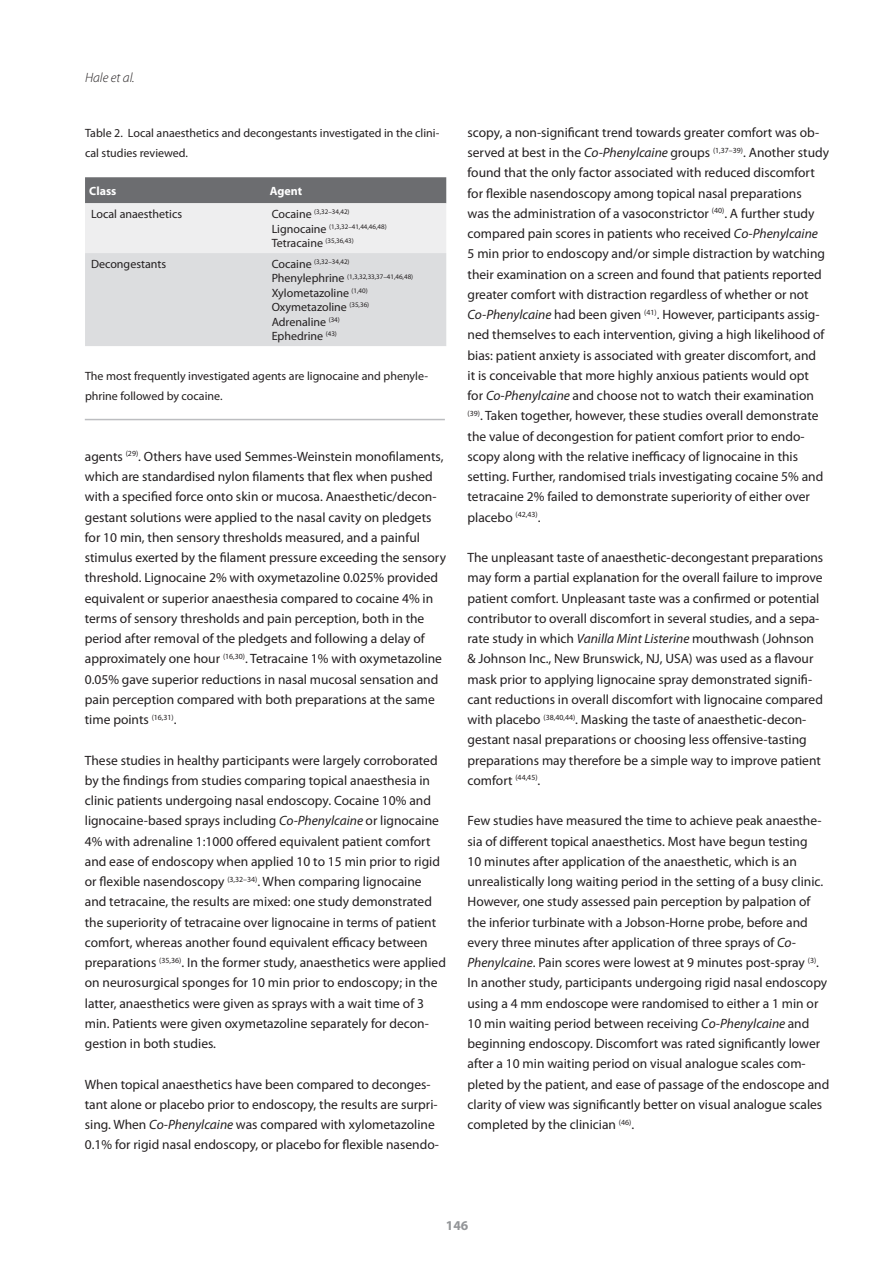
<style>
.page{position:relative;width:893px;height:1263px;background:#fff}
.page>*{position:absolute;margin:0;border:0;box-sizing:border-box;transform-origin:0 0}
.Kopje{font:13.5px/20.2px "Myriad Pro";color:#231f20}
.t1{font:italic 300 13.5px "Myriad Pro";color:#231f20}
.t2{font:700 13.5px "Myriad Pro";color:#939598}
.bijschrift{font:12px/20.2px "Myriad Pro";color:#231f20}
.Tabel_Header{font:700 12px "Myriad Pro";color:#fff}
.t3{font:6.9px "Myriad Pro";color:#231f20}
.s1{font-size:12px}
.s2{font-style:italic}
</style>
<div class="page">
<svg style="left:85px;top:177px;width:361px;height:169px;background:#d0d1d2"></svg>
<hr style="left:85px;top:419px;width:360px;height:1px;background:#bcbdc0">
<p class="t1" style="left:85px;top:70px;width:51px">Hale et al.</p>
<p class="bijschrift" style="left:85px;top:123px;width:356px">Table 2. Local anaesthetics and decongestants investigated in the clini&shy;cal studies reviewed.</p>
<p class="Tabel_Header" style="left:89px;top:184px;width:29px">Class</p>
<p class="Tabel_Header" style="left:270px;top:184px;width:34px">Agent</p>
<p class="bijschrift" style="left:91px;top:204px;width:93px">Local anaesthetics</p>
<p class="t3" style="left:272px;top:208px;width:79px"><span class="s1">Cocaine</span> (3,32–34,42)</p>
<p class="t3" style="left:272px;top:223px;width:117px"><span class="s1">Lignocaine</span> (1,3,32–41,44,46,48)</p>
<p class="bijschrift" style="left:272px;top:233px;width:84px">Tetracaine <sup>(35,36,43)</sup></p>
<p class="bijschrift" style="left:91px;top:254px;width:77px">Decongestants</p>
<p class="t3" style="left:272px;top:258px;width:79px"><span class="s1">Cocaine</span> (3,32–34,42)</p>
<p class="t3" style="left:272px;top:272px;width:143px"><span class="s1">Phenylephrine</span> (1,3,32,33,37–41,46,48)</p>
<p class="bijschrift" style="left:272px;top:283px;width:98px">Xylometazoline <sup>(1,40)</sup></p>
<p class="bijschrift" style="left:272px;top:297px;width:99px">Oxymetazoline <sup>(35,36)</sup></p>
<p class="bijschrift" style="left:272px;top:312px;width:70px">Adrenaline <sup>(34)</sup></p>
<p class="bijschrift" style="left:272px;top:326px;width:67px">Ephedrine <sup>(43)</sup></p>
<p class="bijschrift" style="left:85px;top:366px;width:344px">The most frequently investigated agents are lignocaine and phenyle&shy;phrine followed by cocaine.</p>
<p class="Kopje" style="left:85px;top:446px;width:363px">agents <sup>(29)</sup>. Others have used Semmes-Weinstein monofilaments, which are standardised nylon filaments that flex when pushed with a specified force onto skin or mucosa. Anaesthetic/decon&shy;gestant solutions were applied to the nasal cavity on pledgets for 10 min, then sensory thresholds measured, and a painful stimulus exerted by the filament pressure exceeding the sensory threshold. Lignocaine 2% with oxymetazoline 0.025% provided equivalent or superior anaesthesia compared to cocaine 4% in terms of sensory thresholds and pain perception, both in the period after removal of the pledgets and following a delay of approximately one hour <sup>(16,30)</sup>. Tetracaine 1% with oxymetazoline 0.05% gave superior reductions in nasal mucosal sensation and pain perception compared with both preparations at the same time points <sup>(16,31)</sup>.</p>
<p class="Kopje" style="left:85px;top:750px;width:363px">These studies in healthy participants were largely corroborated by the findings from studies comparing topical anaesthesia in clinic patients undergoing nasal endoscopy. Cocaine 10% and lignocaine-based sprays including <span class="s2">Co-Phenylcaine</span> or lignocaine 4% with adrenaline 1:1000 offered equivalent patient comfort and ease of endoscopy when applied 10 to 15 min prior to rigid or flexible nasendoscopy <sup>(3,32–34)</sup>. When comparing lignocaine and tetracaine, the results are mixed: one study demonstrated the superiority of tetracaine over lignocaine in terms of patient comfort, whereas another found equivalent efficacy between preparations <sup>(35,36)</sup>. In the former study, anaesthetics were applied on neurosurgical sponges for 10 min prior to endoscopy; in the latter, anaesthetics were given as sprays with a wait time of 3 min. Patients were given oxymetazoline separately for decon&shy;gestion in both studies.</p>
<p class="Kopje" style="left:85px;top:1074px;width:356px">When topical anaesthetics have been compared to deconges&shy;tant alone or placebo prior to endoscopy, the results are surpri&shy;sing. When <span class="s2">Co-Phenylcaine</span> was compared with xylometazoline 0.1% for rigid nasal endoscopy, or placebo for flexible nasendo-</p>
<p class="Kopje" style="left:468px;top:122px;width:363px">scopy, a non-significant trend towards greater comfort was ob&shy;served at best in the <span class="s2">Co-Phenylcaine</span> groups <sup>(1,37–39)</sup>. Another study found that the only factor associated with reduced discomfort for flexible nasendoscopy among topical nasal preparations<br>was the administration of a vasoconstrictor <sup>(40)</sup>. A further study compared pain scores in patients who received <span class="s2">Co-Phenylcaine<br></span>5 min prior to endoscopy and/or simple distraction by watching their examination on a screen and found that patients reported greater comfort with distraction regardless of whether or not <span class="s2">Co-Phenylcaine</span> had been given <sup>(41)</sup>. However, participants assig&shy;ned themselves to each intervention, giving a high likelihood of bias: patient anxiety is associated with greater discomfort, and<br>it is conceivable that more highly anxious patients would opt<br>for <span class="s2">Co-Phenylcaine</span> and choose not to watch their examination <sup>(39)</sup>. Taken together, however, these studies overall demonstrate the value of decongestion for patient comfort prior to endo&shy;scopy along with the relative inefficacy of lignocaine in this setting. Further, randomised trials investigating cocaine 5% and tetracaine 2% failed to demonstrate superiority of either over placebo <sup>(42,43)</sup>.</p>
<p class="Kopje" style="left:468px;top:548px;width:357px">The unpleasant taste of anaesthetic-decongestant preparations may form a partial explanation for the overall failure to improve patient comfort. Unpleasant taste was a confirmed or potential contributor to overall discomfort in several studies, and a sepa&shy;rate study in which <span class="s2">Vanilla Mint Listerine</span> mouthwash (Johnson &amp; Johnson Inc., New Brunswick, NJ, USA) was used as a flavour mask prior to applying lignocaine spray demonstrated signifi&shy;cant reductions in overall discomfort with lignocaine compared with placebo <sup>(38,40,44)</sup>. Masking the taste of anaesthetic-decon&shy;gestant nasal preparations or choosing less offensive-tasting preparations may therefore be a simple way to improve patient comfort <sup>(44,45)</sup>.</p>
<p class="Kopje" style="left:468px;top:811px;width:363px">Few studies have measured the time to achieve peak anaesthe&shy;sia of different topical anaesthetics. Most have begun testing<br>10 minutes after application of the anaesthetic, which is an unrealistically long waiting period in the setting of a busy clinic.<br>However, one study assessed pain perception by palpation of the inferior turbinate with a Jobson-Horne probe, before and every three minutes after application of three sprays of <span class="s2">Co-Phenylcaine</span>. Pain scores were lowest at 9 minutes post-spray <sup>(3)</sup>.<br>In another study, participants undergoing rigid nasal endoscopy using a 4 mm endoscope were randomised to either a 1 min or 10 min waiting period between receiving <span class="s2">Co-Phenylcaine</span> and beginning endoscopy. Discomfort was rated significantly lower after a 10 min waiting period on visual analogue scales com&shy;pleted by the patient, and ease of passage of the endoscope and clarity of view was significantly better on visual analogue scales completed by the clinician <sup>(46)</sup>.</p>
<p class="t2" style="left:446px;top:1218px;width:24px">146</p>
</div>
